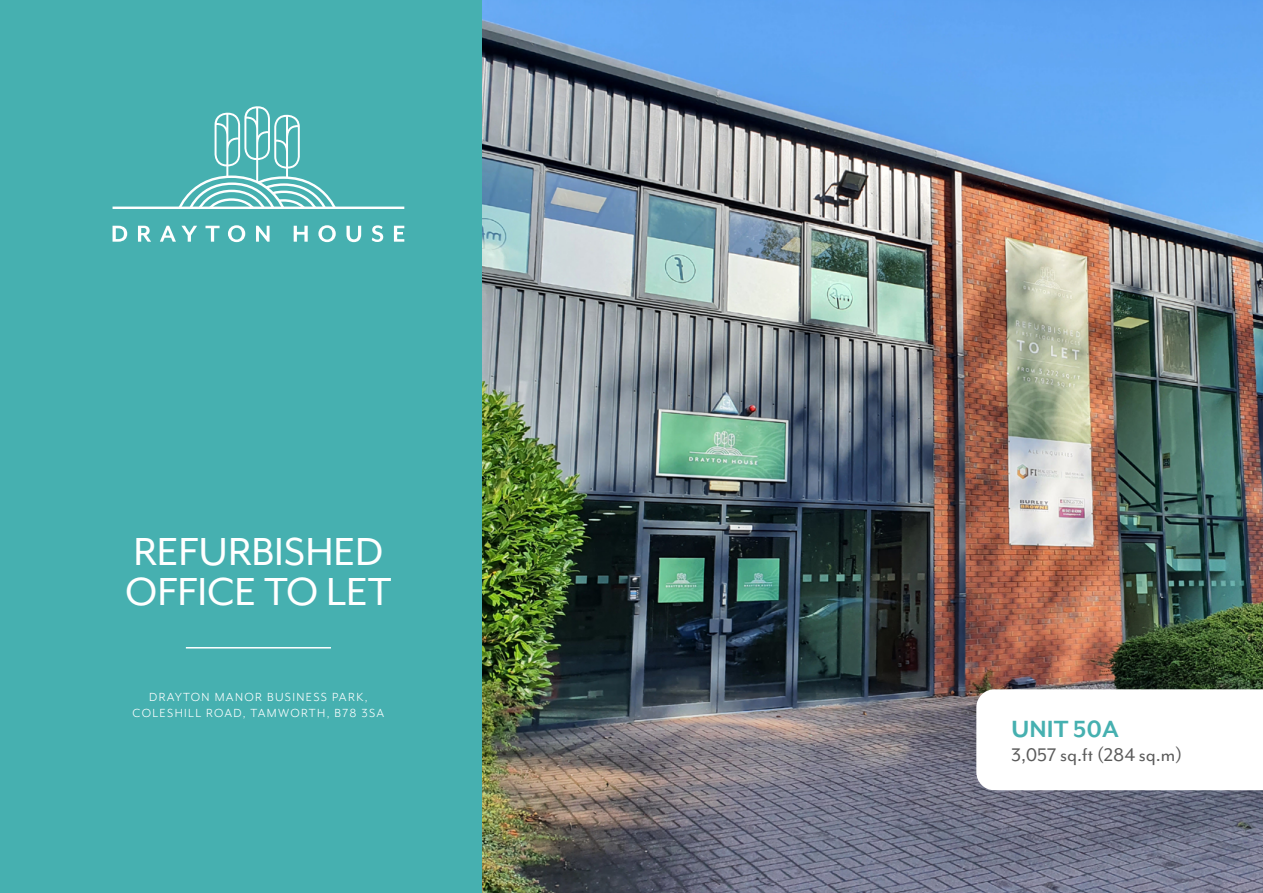
<style>
.page{position:relative;width:1263px;height:893px;background:#fff}
.page>*{position:absolute;margin:0;border:0;box-sizing:border-box;transform-origin:0 0}
.t1{font:45px/40.5px "Mr Eaves Mod OT";color:#fff}
.t2{font:700 27px "Mr Eaves Mod OT";color:#46b0b0}
.t3{font:21px "Mr Eaves Mod OT";color:#5a5a5a}
.t4{font:13.5px/16.2px "Mr Eaves Mod OT";letter-spacing:.1em;color:#fff;text-align:center}
</style>
<div class="page">
<img style="left:482px;top:0;width:781px;height:893px">
<div style="left:0;top:0;width:482px;height:893px;background:#46b0b0"></div>
<hr style="left:186px;top:647px;width:145px;height:1px;background:#fff">
<svg style="left:976px;top:689px;width:287px;height:101px"></svg>
<hr style="left:113px;top:207px;width:291px;height:2px;background:#fff">
<svg style="left:173px;top:106px;width:169px;height:101px"></svg>
<svg style="left:113px;top:225px;width:291px;height:17px"></svg>
<h1 class="t1" style="left:125px;top:531px;width:268px">REFURBISHED<br>OFFICE TO LET</h1>
<p class="t4" style="left:133px;top:688px;width:253px">DRAYTON MANOR BUSINESS PARK,<br>COLESHILL ROAD, TAMWORTH, B78 3SA</p>
<h2 class="t2" style="left:1011px;top:713px;width:109px">UNIT 50A</h2>
<h3 class="t3" style="left:1011px;top:743px;width:173px">3,057 sq.ft (284 sq.m)</h3>
</div>
